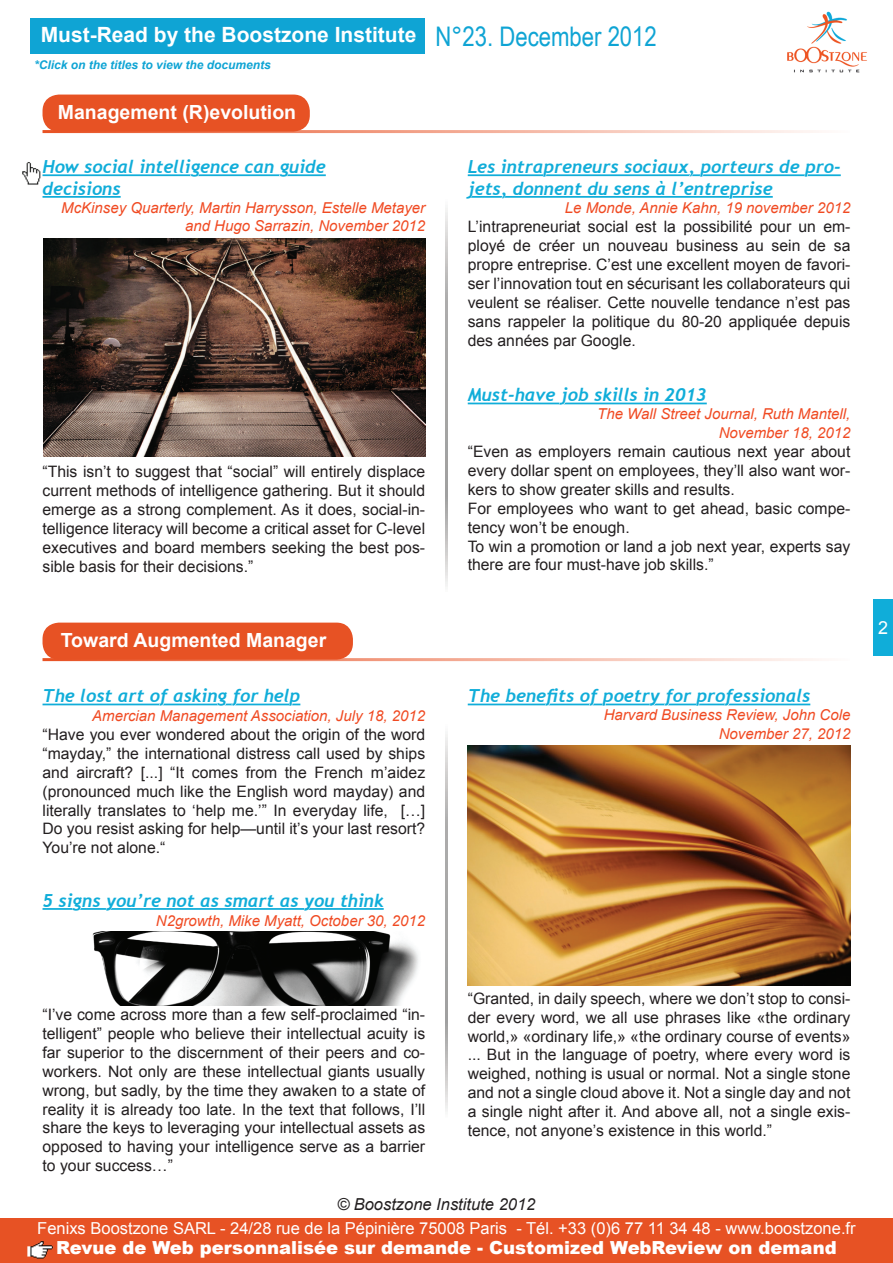
<style>
.page{position:relative;width:893px;height:1263px;background:#fff}
.page>*{position:absolute;margin:0;border:0;box-sizing:border-box;transform-origin:0 0}
.t1{font:700 21px "Arial";color:#fff}
.t2{font:700 19.5px "Arial";color:#fff}
.t3{font:italic 700 18px/21.6px "Trebuchet";color:#10add9}
.t4{font:900 18px "Arial";color:#fff}
.t5{font:18px "Arial";color:#fff}
.t6{font:16.5px "Arial";color:#fff}
.t7{font:italic 16.5px "Arial";color:#231f20}
.t8{font:15.75px/18.9px "Arial";color:#231f20;text-align:justify}
.t9{font:italic 15px/18.9px "Arial";color:#f04a22;text-align:right}
.t10{font:italic 700 12px "Arial";color:#0fa4d4}
.s1{font-family:"Arial Narrow";font-weight:400;font-size:27px;color:#0fa4d4}
</style>
<div class="page">
<div style="left:873px;top:600px;width:20px;height:56px;background:#10add9"></div>
<div style="left:0;top:1218px;width:893px;height:44px;background:#e75224"></div>
<img style="left:28px;top:1241px;width:25px;height:18px">
<img style="left:787px;top:11px;width:80px;height:62px">
<hr style="left:43px;top:130px;width:807px;height:3px;background:#e85224">
<div style="left:43px;top:95px;width:267px;height:37px;background:#e75224;border-radius:16px"></div>
<hr style="left:43px;top:658px;width:807px;height:3px;background:#e85224">
<div style="left:43px;top:623px;width:310px;height:37px;background:#e75224;border-radius:16px"></div>
<img style="left:22px;top:162px;width:21px;height:23px">
<svg style="left:445px;top:734px;width:3px;height:378px"></svg>
<svg style="left:445px;top:208px;width:3px;height:379px"></svg>
<div style="left:31px;top:18px;width:394px;height:35px;background:#0fa4d4"></div>
<hr style="left:43px;top:174px;width:283px;height:2px;background:#10add9">
<hr style="left:43px;top:196px;width:78px;height:2px;background:#10add9">
<svg style="left:42px;top:162px;width:1px;height:12px"></svg>
<svg style="left:140px;top:174px;width:186px;height:3px"></svg>
<hr style="left:468px;top:174px;width:373px;height:2px;background:#10add9">
<svg style="left:467px;top:174px;width:373px;height:24px"></svg>
<hr style="left:468px;top:403px;width:239px;height:1px;background:#10add9">
<svg style="left:467px;top:402px;width:171px;height:3px"></svg>
<img style="left:44px;top:238px;width:381px;height:218px">
<hr style="left:43px;top:704px;width:257px;height:1px;background:#10add9">
<svg style="left:44px;top:703px;width:257px;height:3px"></svg>
<hr style="left:43px;top:908px;width:341px;height:2px;background:#10add9">
<svg style="left:43px;top:908px;width:292px;height:2px"></svg>
<img style="left:92px;top:931px;width:327px;height:74px">
<hr style="left:468px;top:704px;width:342px;height:1px;background:#10add9">
<svg style="left:469px;top:703px;width:342px;height:3px"></svg>
<img style="left:468px;top:746px;width:382px;height:239px">
<h1 class="t1" style="left:41px;top:20px;width:618px">Must-Read by the Boostzone Institute <span class="s1">N°23. December 2012</span></h1>
<p class="t10" style="left:34px;top:57px;width:238px">*Click on the titles to view the documents</p>
<p class="t2" style="left:58px;top:99px;width:240px">Management (R)evolution</p>
<p class="t3" style="left:43px;top:156px;width:285px">How social intelligence can guide decisions</p>
<p class="t9" style="left:61px;top:198px;width:365px">McKinsey Quarterly, Martin Harrysson, Estelle Metayer and Hugo Sarrazin, November 2012</p>
<p class="t8" style="left:43px;top:462px;width:384px">“This isn’t to suggest that “social” will entirely displace current methods of intelligence gathering. But it should emerge as a strong complement. As it does, social-in&shy;telligence literacy will become a critical asset for C-level executives and board members seeking the best pos&shy;sible basis for their decisions.”</p>
<p class="t2" style="left:61px;top:627px;width:267px">Toward Augmented Manager</p>
<p class="t3" style="left:43px;top:685px;width:259px">The lost art of asking for help</p>
<p class="t9" style="left:92px;top:706px;width:334px">Amercian Management Association, July 18, 2012</p>
<p class="t8" style="left:43px;top:725px;width:384px">“Have you ever wondered about the origin of the word “mayday,” the international distress call used by ships and aircraft? [...] “It comes from the French m’aidez (pronounced much like the English word mayday) and literally translates to ‘help me.’” In everyday life, […] Do you resist asking for help—until it’s your last resort?<br>You’re not alone.“</p>
<p class="t3" style="left:43px;top:890px;width:343px">5 signs you’re not as smart as you think</p>
<p class="t9" style="left:156px;top:911px;width:271px">N2growth, Mike Myatt, October 30, 2012</p>
<p class="t3" style="left:468px;top:156px;width:374px">Les intrapreneurs sociaux, porteurs de pro&shy;jets, donnent du sens à l’entreprise</p>
<p class="t9" style="left:565px;top:199px;width:287px">Le Monde, Annie Kahn, 19 november 2012</p>
<p class="t8" style="left:468px;top:218px;width:384px">L’intrapreneuriat social est la possibilité pour un em&shy;ployé de créer un nouveau business au sein de sa propre entreprise. C’est une excellent moyen de favori&shy;ser l’innovation tout en sécurisant les collaborateurs qui veulent se réaliser. Cette nouvelle tendance n’est pas sans rappeler la politique du 80-20 appliquée depuis des années par Google.</p>
<p class="t3" style="left:468px;top:384px;width:241px">Must-have job skills in 2013</p>
<p class="t9" style="left:597px;top:405px;width:255px">The Wall Street Journal, Ruth Mantell,<br>November 18, 2012</p>
<p class="t8" style="left:468px;top:442px;width:384px;text-align:left">“Even as employers remain cautious next year about every dollar spent on employees, they’ll also want wor&shy;kers to show greater skills and results.<br>For employees who want to get ahead, basic compe&shy;tency won’t be enough.<br>To win a promotion or land a job next year, experts say there are four must-have job skills.”</p>
<p class="t3" style="left:468px;top:685px;width:344px">The benefits of poetry for professionals</p>
<p class="t9" style="left:604px;top:706px;width:248px">Harvard Business Review, John Cole<br>November 27, 2012</p>
<p class="t5" style="left:878px;top:616px;width:12px">2</p>
<p class="t8" style="left:43px;top:1005px;width:384px">“I’ve come across more than a few self-proclaimed “in&shy;telligent” people who believe their intellectual acuity is far superior to the discernment of their peers and co&shy;workers. Not only are these intellectual giants usually wrong, but sadly, by the time they awaken to a state of reality it is already too late. In the text that follows, I’ll share the keys to leveraging your intellectual assets as opposed to having your intelligence serve as a barrier to your success…”</p>
<p class="t8" style="left:468px;top:989px;width:384px">“Granted, in daily speech, where we don’t stop to consi&shy;der every word, we all use phrases like «the ordinary world,» «ordinary life,» «the ordinary course of events» ... But in the language of poetry, where every word is weighed, nothing is usual or normal. Not a single stone and not a single cloud above it. Not a single day and not a single night after it. And above all, not a single exis&shy;tence, not anyone’s existence in this world.”</p>
<p class="t7" style="left:337px;top:1194px;width:200px">© Boostzone Institute 2012</p>
<p class="t6" style="left:37px;top:1217px;width:820px">Fenixs Boostzone SARL - 24/28 rue de la Pépinière 75008 Paris - Tél. +33 (0)6 77 11 34 48 - www.boostzone.fr</p>
<p class="t4" style="left:56px;top:1234px;width:782px">Revue de Web personnalisée sur demande - Customized WebReview on demand</p>
</div>
